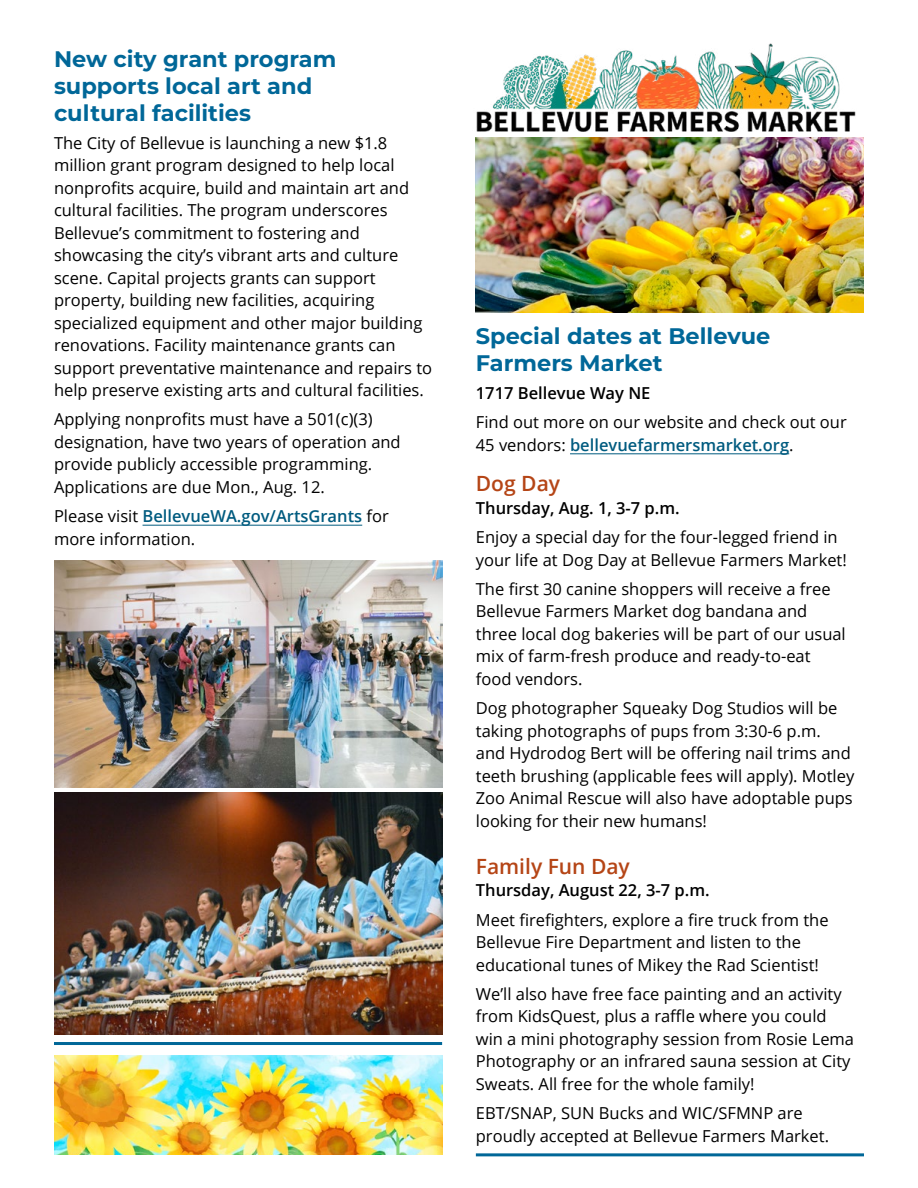
<style>
.page{position:relative;width:918px;height:1188px;background:#fff}
.page>*{position:absolute;margin:0;border:0;box-sizing:border-box;transform-origin:0 0}
.headline{font:700 22.5px/27px "Montserrat";color:#006798}
.Headline_help{font:600 21px "Open Sans";color:#b54516}
.Paragraph_text{font:16.5px/22.5px "Open Sans";color:#000}
.date__time__location_with_space_under{font:600 16.5px "Open Sans";color:#000}
.s1{font-weight:600;color:#005b7f}
</style>
<div class="page">
<hr style="left:143px;top:525px;width:219px;height:1px;background:#005b7f">
<hr style="left:570px;top:453px;width:219px;height:1px;background:#005b7f">
<img style="left:54px;top:560px;width:388px;height:227px">
<img style="left:54px;top:793px;width:388px;height:241px">
<img style="left:475px;top:43px;width:389px;height:95px">
<img style="left:476px;top:138px;width:388px;height:174px">
<hr style="left:54px;top:1042px;width:388px;height:3px;background:#006798">
<hr style="left:476px;top:1153px;width:388px;height:3px;background:#006798">
<img style="left:54px;top:1055px;width:388px;height:99px">
<h2 class="headline" style="left:54px;top:44px;width:284px">New city grant program supports local art and cultural facilities</h2>
<p class="Paragraph_text" style="left:54px;top:131px;width:380px">The City of Bellevue is launching a new $1.8 million grant program designed to help local nonprofits acquire, build and maintain art and cultural facilities. The program underscores Bellevue’s commitment to fostering and showcasing the city’s vibrant arts and culture scene. Capital projects grants can support property, building new facilities, acquiring specialized equipment and other major building renovations. Facility maintenance grants can support preventative maintenance and repairs to help preserve existing arts and cultural facilities.</p>
<p class="Paragraph_text" style="left:54px;top:408px;width:348px">Applying nonprofits must have a 501(c)(3) designation, have two years of operation and provide publicly accessible programming.<br>Applications are due Mon., Aug. 12.</p>
<p class="Paragraph_text" style="left:54px;top:505px;width:336px">Please visit <span class="s1">BellevueWA.gov/ArtsGrants</span> for more information.</p>
<h2 class="headline" style="left:476px;top:322px;width:296px">Special dates at Bellevue<br>Farmers Market</h2>
<p class="date__time__location_with_space_under" style="left:476px;top:382px;width:176px">1717 Bellevue Way NE</p>
<p class="Paragraph_text" style="left:476px;top:411px;width:372px">Find out more on our website and check out our<br>45 vendors: <span class="s1">bellevuefarmersmarket.org</span>.</p>
<p class="Headline_help" style="left:476px;top:469px;width:86px">Dog Day</p>
<p class="date__time__location_with_space_under" style="left:476px;top:497px;width:205px">Thursday, Aug. 1, 3-7 p.m.</p>
<p class="Paragraph_text" style="left:476px;top:525px;width:373px">Enjoy a special day for the four-legged friend in your life at Dog Day at Bellevue Farmers Market!</p>
<p class="Paragraph_text" style="left:476px;top:577px;width:371px">The first 30 canine shoppers will receive a free Bellevue Farmers Market dog bandana and three local dog bakeries will be part of our usual mix of farm-fresh produce and ready-to-eat food vendors.</p>
<p class="Paragraph_text" style="left:476px;top:696px;width:380px">Dog photographer Squeaky Dog Studios will be taking photographs of pups from 3:30-6 p.m.<br>and Hydrodog Bert will be offering nail trims and teeth brushing (applicable fees will apply). Motley Zoo Animal Rescue will also have adoptable pups looking for their new humans!</p>
<p class="Headline_help" style="left:476px;top:852px;width:156px">Family Fun Day</p>
<p class="date__time__location_with_space_under" style="left:476px;top:879px;width:235px">Thursday, August 22, 3-7 p.m.</p>
<p class="Paragraph_text" style="left:476px;top:908px;width:354px">Meet firefighters, explore a fire truck from the<br>Bellevue Fire Department and listen to the educational tunes of Mikey the Rad Scientist!</p>
<p class="Paragraph_text" style="left:476px;top:982px;width:380px">We’ll also have free face painting and an activity from KidsQuest, plus a raffle where you could win a mini photography session from Rosie Lema Photography or an infrared sauna session at City Sweats. All free for the whole family!</p>
<p class="Paragraph_text" style="left:476px;top:1101px;width:355px">EBT/SNAP, SUN Bucks and WIC/SFMNP are proudly accepted at Bellevue Farmers Market.</p>
</div>
